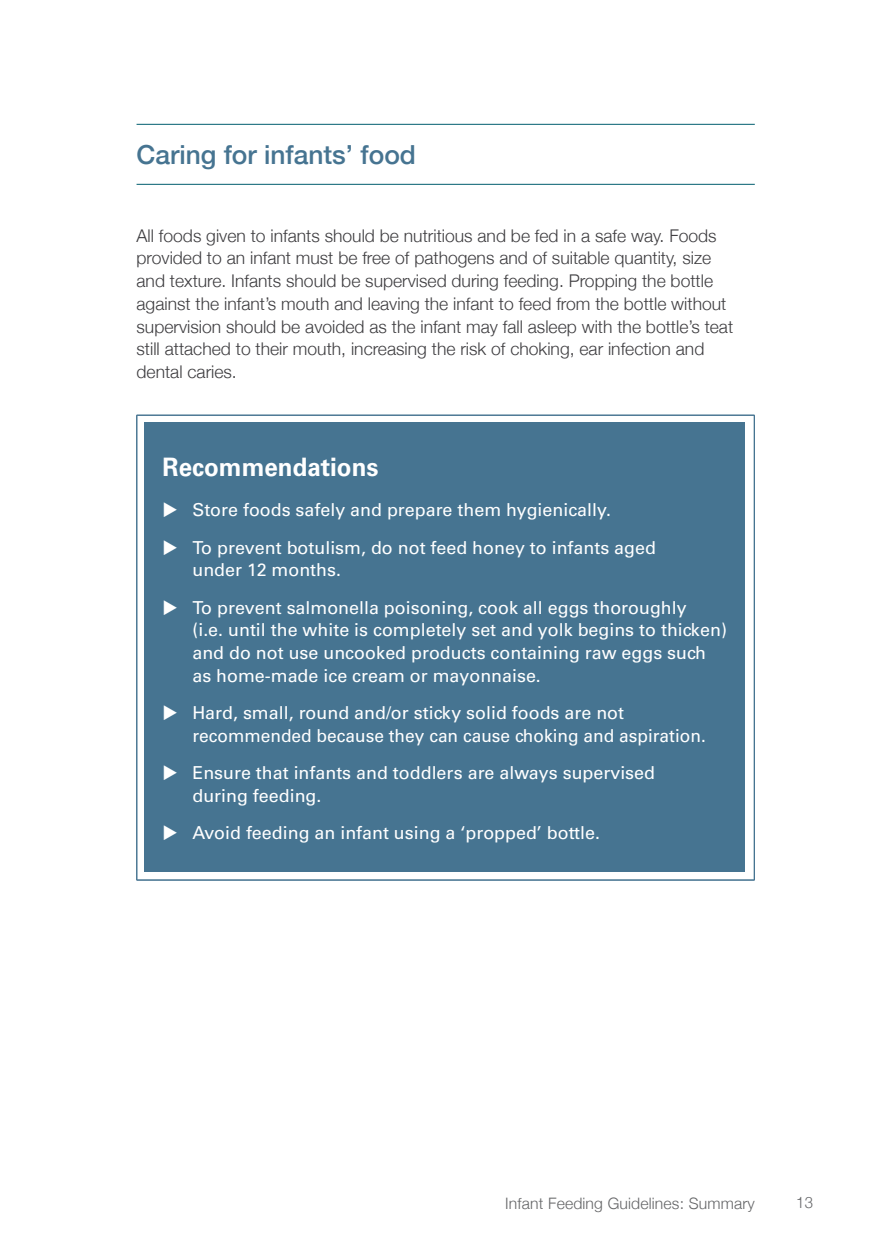
<style>
.page{position:relative;width:874px;height:1241px;background:#fff}
.page>*{position:absolute;margin:0;border:0;box-sizing:border-box;transform-origin:0 0}
.Head_2__double_rule{font:500 26.25px "Helvetica Neue";color:#467491}
.t1{font:700 25.38px "Univers";color:#fff;scale:.95 1}
.t2{font:17.85px/22.6px "Univers";color:#fff}
.Text{font:300 17.5px/22.8px "Helvetica Neue";color:#3e3d40}
.t3{font:300 15.75px "Helvetica Neue";letter-spacing:.01em;color:#646567}
.t4{font:300 15.75px "Helvetica Neue";letter-spacing:.01em;color:#646567;scale:.95 1}
</style>
<div class="page">
<hr style="left:136px;top:124px;width:618px;height:1px;background:#005d6e">
<hr style="left:136px;top:184px;width:618px;height:1px;background:#005d6e">
<hr style="left:136px;top:414px;width:618px;height:1px;background:#467491">
<hr style="left:137px;top:415px;width:616px;height:1px;background:#467491">
<hr style="left:136px;top:415px;width:1px;height:464px;background:#467491">
<hr style="left:753px;top:415px;width:1px;height:465px;background:#467491">
<hr style="left:136px;top:879px;width:618px;height:1px;background:#467491">
<div style="left:144px;top:422px;width:600px;height:449px;background:#467491"></div>
<h2 class="Head_2__double_rule" style="left:136px;top:134px;width:281px">Caring for infants’ food</h2>
<p class="Text" style="left:136px;top:223px;width:598px">All foods given to infants should be nutritious and be fed in a safe way. Foods provided to an infant must be free of pathogens and of suitable quantity, size and texture. Infants should be supervised during feeding. Propping the bottle against the infant’s mouth and leaving the infant to feed from the bottle without supervision should be avoided as the infant may fall asleep with the bottle’s teat still attached to their mouth, increasing the risk of choking, ear infection and dental caries.</p>
<h3 class="t1" style="left:162px;top:452px;width:228px">Recommendations</h3>
<p class="t2" style="left:192px;top:499px;width:420px">Store foods safely and prepare them hygienically.</p>
<p class="t2" style="left:192px;top:536px;width:465px">To prevent botulism, do not feed honey to infants aged under 12 months.</p>
<p class="t2" style="left:192px;top:596px;width:536px">To prevent salmonella poisoning, cook all eggs thoroughly<br>(i.e. until the white is completely set and yolk begins to thicken) and do not use uncooked products containing raw eggs such as home-made ice cream or mayonnaise.</p>
<p class="t2" style="left:192px;top:701px;width:514px">Hard, small, round and/or sticky solid foods are not recommended because they can cause choking and aspiration.</p>
<p class="t2" style="left:192px;top:761px;width:464px">Ensure that infants and toddlers are always supervised during feeding.</p>
<p class="t2" style="left:192px;top:821px;width:409px">Avoid feeding an infant using a ‘propped’ bottle.</p>
<p class="t3" style="left:505px;top:1190px;width:251px">Infant Feeding Guidelines: Summary</p>
<p class="t4" style="left:795px;top:1189px;width:19px">13</p>
</div>
